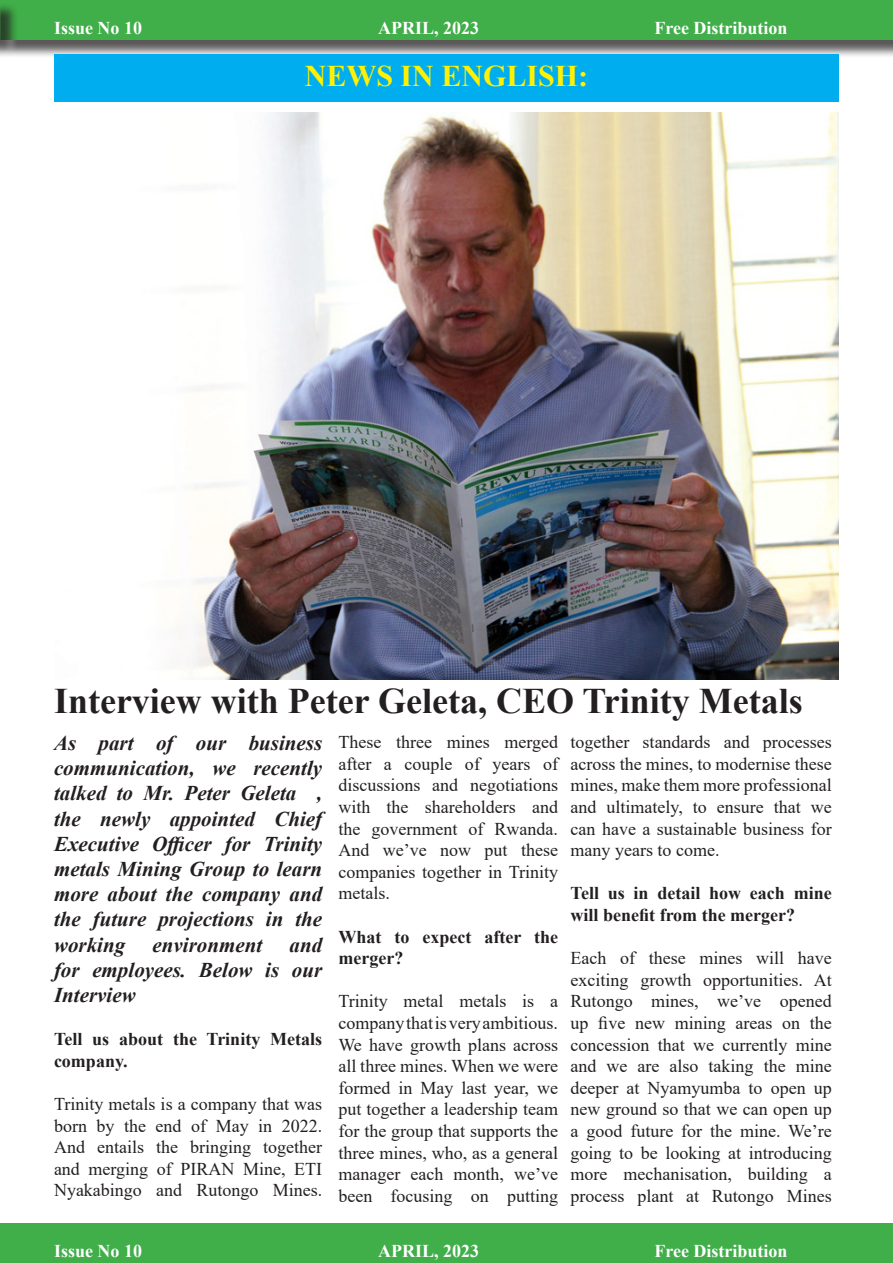
<style>
.page{position:relative;width:893px;height:1263px;background:#fff}
.page>*{position:absolute;margin:0;border:0;box-sizing:border-box;transform-origin:0 0}
.t1{font:700 36px "Times New Roman";color:#231f20}
.t2{font:700 30px "Times New Roman";color:#fff101}
.t3{font:italic 700 21px/25.2px "Times New Roman";color:#231f20;text-align:justify}
.t4{font:18px/21.6px "Times New Roman";color:#231f20;text-align:justify}
.t5{font:700 18px/21.6px "Times New Roman";color:#231f20}
.t6{font:700 18px "Times New Roman";color:#fff}
</style>
<div class="page">
<div style="left:2px;top:2px;width:891px;height:56px;background:#231f20;opacity:.75"></div>
<div style="left:0;top:0;width:893px;height:40px;background:#40ae49"></div>
<div style="left:54px;top:54px;width:785px;height:47px;background:#00aeef"></div>
<img style="left:171px;top:112px;width:668px;height:567px">
<div style="left:0;top:1223px;width:893px;height:40px;background:#40ae49"></div>
<div style="left:0;top:2px;width:19px;height:56px;background:#231f20;opacity:.75"></div>
<p class="t6" style="left:54px;top:15px;width:90px">Issue No 10</p>
<p class="t6" style="left:378px;top:15px;width:102px">APRIL, 2023</p>
<p class="t6" style="left:654px;top:15px;width:135px">Free Distribution</p>
<p class="t2" style="left:305px;top:55px;width:285px">NEWS IN ENGLISH:</p>
<p class="t1" style="left:54px;top:675px;width:750px">Interview with Peter Geleta, CEO Trinity Metals</p>
<p class="t3" style="left:54px;top:730px;width:270px">As part of our business communication, we recently talked to Mr. Peter Geleta , the newly appointed Chief Executive Officer for Trinity metals Mining Group to learn more about the company and the future projections in the working</p>
<p class="t4" style="left:338px;top:731px;width:221px">These three mines merged after a couple of years of discussions and negotiations with the shareholders and the government of Rwanda.<br>And we’ve now put these companies together in Trinity metals.</p>
<p class="t5" style="left:338px;top:925px;width:221px">What to expect after the merger?</p>
<p class="t4" style="left:338px;top:990px;width:221px">Trinity metal metals is a company that is very ambitious.<br>We have growth plans across all three mines. When we were formed in May last year, we put together a leadership team for the group that supports the three mines, who, as a general manager each month, we’ve been focusing on putting</p>
<p class="t4" style="left:571px;top:731px;width:263px">together standards and processes across the mines, to modernise these mines, make them more professional and ultimately, to ensure that we can have a sustainable business for many years to come.</p>
<p class="t5" style="left:571px;top:882px;width:262px">Tell us in detail how each mine will benefit from the merger?</p>
<p class="t4" style="left:571px;top:947px;width:263px">Each of these mines will have exciting growth opportunities. At Rutongo mines, we’ve opened up five new mining areas on the concession that we currently mine and we are also taking the mine deeper at Nyamyumba to open up new ground so that we can open up a good future for the mine. We’re going to be looking at introducing more mechanisation, building a process plant at Rutongo Mines</p>
<p class="t3" style="left:54px;top:931px;width:270px;text-indent:236px">and for employees. Below is our Interview</p>
<p class="t5" style="left:54px;top:1028px;width:270px">Tell us about the Trinity Metals company.</p>
<p class="t4" style="left:54px;top:1092px;width:270px">Trinity metals is a company that was born by the end of May in 2022.<br>And entails the bringing together and merging of PIRAN Mine, ETI Nyakabingo and Rutongo Mines.</p>
<p class="t3" style="left:153px;top:931px;width:111px">environment</p>
<p class="t6" style="left:54px;top:1238px;width:90px">Issue No 10</p>
<p class="t6" style="left:378px;top:1238px;width:102px">APRIL, 2023</p>
<p class="t6" style="left:654px;top:1238px;width:135px">Free Distribution</p>
</div>
